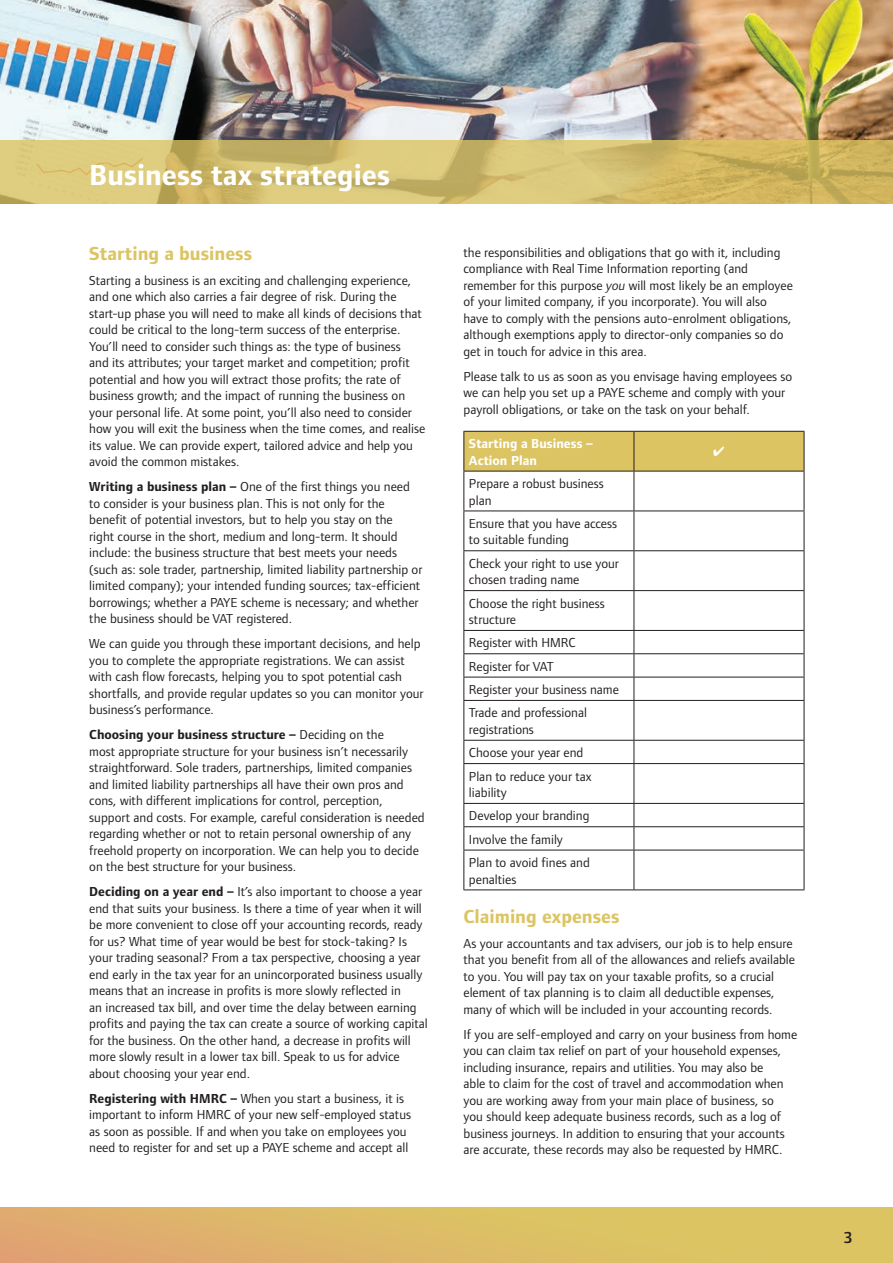
<style>
.page{position:relative;width:893px;height:1263px;background:#fff}
.page>*{position:absolute;margin:0;border:0;box-sizing:border-box;transform-origin:0 0}
.t1{font:700 30px "Foundry Form Sans";color:#fff}
.t2{font:700 19.5px "Foundry Form Sans";color:#dcc462}
.t3{font:600 16.5px "Foundry Form Sans";color:#231f20}
.t4{font:13.5px/16.5px "Foundry Form Sans";color:#231f20}
.t5{font:700 13.5px/16.5px "Foundry Form Sans";color:#fff}
.s1{font-weight:700}
.s2{font-style:italic}
</style>
<div class="page">
<div style="left:0;top:1208px;width:893px;height:55px;background:linear-gradient(to right,#e0a971,#dbcb5f)"></div>
<img style="left:0;top:0;width:893px;height:140px">
<svg style="left:0;top:140px;width:893px;height:64px;background:#d2bd6e"></svg>
<hr style="left:463px;top:471px;width:1px;height:40px;background:#231f20">
<hr style="left:804px;top:471px;width:1px;height:40px;background:#231f20">
<hr style="left:463px;top:511px;width:1px;height:39px;background:#231f20">
<hr style="left:804px;top:511px;width:1px;height:39px;background:#231f20">
<hr style="left:463px;top:551px;width:1px;height:39px;background:#231f20">
<hr style="left:804px;top:551px;width:1px;height:39px;background:#231f20">
<hr style="left:463px;top:591px;width:1px;height:39px;background:#231f20">
<hr style="left:804px;top:591px;width:1px;height:39px;background:#231f20">
<svg style="left:463px;top:631px;width:1px;height:69px"></svg>
<svg style="left:804px;top:631px;width:1px;height:69px"></svg>
<hr style="left:463px;top:701px;width:1px;height:39px;background:#231f20">
<hr style="left:804px;top:701px;width:1px;height:39px;background:#231f20">
<svg style="left:463px;top:741px;width:1px;height:22px"></svg>
<svg style="left:804px;top:741px;width:1px;height:22px"></svg>
<hr style="left:463px;top:764px;width:1px;height:39px;background:#231f20">
<hr style="left:804px;top:764px;width:1px;height:39px;background:#231f20">
<svg style="left:463px;top:804px;width:1px;height:46px"></svg>
<svg style="left:804px;top:804px;width:1px;height:46px"></svg>
<hr style="left:463px;top:850px;width:1px;height:39px;background:#231f20">
<hr style="left:804px;top:850px;width:1px;height:39px;background:#231f20">
<hr style="left:463px;top:889px;width:171px;height:1px;background:#231f20">
<hr style="left:634px;top:889px;width:170px;height:1px;background:#231f20">
<hr style="left:634px;top:471px;width:1px;height:40px;background:#231f20">
<hr style="left:463px;top:511px;width:171px;height:1px;background:#231f20">
<hr style="left:634px;top:511px;width:170px;height:1px;background:#231f20">
<hr style="left:634px;top:511px;width:1px;height:39px;background:#231f20">
<hr style="left:463px;top:550px;width:171px;height:1px;background:#231f20">
<hr style="left:634px;top:550px;width:170px;height:1px;background:#231f20">
<hr style="left:634px;top:551px;width:1px;height:39px;background:#231f20">
<hr style="left:463px;top:590px;width:171px;height:1px;background:#231f20">
<hr style="left:634px;top:590px;width:170px;height:1px;background:#231f20">
<hr style="left:634px;top:591px;width:1px;height:39px;background:#231f20">
<hr style="left:463px;top:630px;width:171px;height:1px;background:#231f20">
<hr style="left:634px;top:630px;width:170px;height:1px;background:#231f20">
<hr style="left:463px;top:653px;width:171px;height:1px;background:#231f20">
<hr style="left:634px;top:653px;width:170px;height:1px;background:#231f20">
<hr style="left:463px;top:677px;width:171px;height:1px;background:#231f20">
<hr style="left:634px;top:677px;width:170px;height:1px;background:#231f20">
<svg style="left:634px;top:631px;width:1px;height:69px"></svg>
<hr style="left:463px;top:700px;width:171px;height:1px;background:#231f20">
<hr style="left:634px;top:700px;width:170px;height:1px;background:#231f20">
<hr style="left:634px;top:701px;width:1px;height:39px;background:#231f20">
<hr style="left:463px;top:740px;width:171px;height:1px;background:#231f20">
<hr style="left:634px;top:740px;width:170px;height:1px;background:#231f20">
<svg style="left:634px;top:741px;width:1px;height:22px"></svg>
<hr style="left:463px;top:763px;width:171px;height:1px;background:#231f20">
<hr style="left:634px;top:763px;width:170px;height:1px;background:#231f20">
<hr style="left:634px;top:764px;width:1px;height:39px;background:#231f20">
<hr style="left:463px;top:803px;width:171px;height:1px;background:#231f20">
<hr style="left:634px;top:803px;width:170px;height:1px;background:#231f20">
<hr style="left:463px;top:826px;width:171px;height:1px;background:#231f20">
<hr style="left:634px;top:826px;width:170px;height:1px;background:#231f20">
<svg style="left:634px;top:804px;width:1px;height:46px"></svg>
<hr style="left:463px;top:850px;width:171px;height:1px;background:#231f20">
<hr style="left:634px;top:850px;width:170px;height:1px;background:#231f20">
<hr style="left:634px;top:850px;width:1px;height:39px;background:#231f20">
<hr style="left:463px;top:431px;width:171px;height:1px;background:#231f20">
<hr style="left:463px;top:432px;width:1px;height:39px;background:#231f20">
<hr style="left:804px;top:432px;width:1px;height:39px;background:#231f20">
<hr style="left:463px;top:471px;width:171px;height:1px;background:#231f20">
<hr style="left:634px;top:471px;width:170px;height:1px;background:#231f20">
<div style="left:464px;top:431px;width:340px;height:40px;background:#dcc462"></div>
<h1 class="t1" style="left:89px;top:158px;width:302px">Business tax strategies</h1>
<h2 class="t2" style="left:89px;top:242px;width:164px">Starting a business</h2>
<p class="t4" style="left:89px;top:272px;width:338px">Starting a business is an exciting and challenging experience, and one which also carries a fair degree of risk. During the start-up phase you will need to make all kinds of decisions that could be critical to the long-term success of the enterprise.<br>You’ll need to consider such things as: the type of business<br>and its attributes; your target market and competition; profit potential and how you will extract those profits; the rate of business growth; and the impact of running the business on your personal life. At some point, you’ll also need to consider how you will exit the business when the time comes, and realise its value. We can provide expert, tailored advice and help you avoid the common mistakes.</p>
<p class="t4" style="left:89px;top:478px;width:335px"><span class="s1">Writing a business plan –</span> One of the first things you need to consider is your business plan. This is not only for the benefit of potential investors, but to help you stay on the<br>right course in the short, medium and long-term. It should include: the business structure that best meets your needs (such as: sole trader, partnership, limited liability partnership or limited company); your intended funding sources; tax-efficient borrowings; whether a PAYE scheme is necessary; and whether the business should be VAT registered.</p>
<p class="t4" style="left:89px;top:635px;width:336px">We can guide you through these important decisions, and help you to complete the appropriate registrations. We can assist with cash flow forecasts, helping you to spot potential cash shortfalls, and provide regular updates so you can monitor your business’s performance.</p>
<p class="t4" style="left:89px;top:726px;width:337px"><span class="s1">Choosing your business structure –</span> Deciding on the<br>most appropriate structure for your business isn’t necessarily straightforward. Sole traders, partnerships, limited companies and limited liability partnerships all have their own pros and cons, with different implications for control, perception, support and costs. For example, careful consideration is needed regarding whether or not to retain personal ownership of any freehold property on incorporation. We can help you to decide on the best structure for your business.</p>
<p class="t4" style="left:89px;top:883px;width:340px"><span class="s1">Deciding on a year end –</span> It’s also important to choose a year end that suits your business. Is there a time of year when it will be more convenient to close off your accounting records, ready for us? What time of year would be best for stock-taking? Is your trading seasonal? From a tax perspective, choosing a year end early in the tax year for an unincorporated business usually means that an increase in profits is more slowly reflected in<br>an increased tax bill, and over time the delay between earning profits and paying the tax can create a source of working capital for the business. On the other hand, a decrease in profits will more slowly result in a lower tax bill. Speak to us for advice about choosing your year end.</p>
<p class="t4" style="left:89px;top:1090px;width:323px"><span class="s1">Registering with HMRC –</span> When you start a business, it is important to inform HMRC of your new self-employed status as soon as possible. If and when you take on employees you need to register for and set up a PAYE scheme and accept all</p>
<p class="t4" style="left:463px;top:244px;width:331px">the responsibilities and obligations that go with it, including compliance with Real Time Information reporting (and remember for this purpose <span class="s2">you</span> will most likely be an employee of your limited company, if you incorporate). You will also have to comply with the pensions auto-enrolment obligations, although exemptions apply to director-only companies so do get in touch for advice in this area.</p>
<p class="t4" style="left:463px;top:368px;width:330px">Please talk to us as soon as you envisage having employees so we can help you set up a PAYE scheme and comply with your payroll obligations, or take on the task on your behalf.</p>
<p class="t5" style="left:469px;top:435px;width:125px">Starting a Business –<br>Action Plan</p>
<p class="t4" style="left:469px;top:475px;width:136px">Prepare a robust business plan</p>
<p class="t4" style="left:469px;top:515px;width:150px">Ensure that you have access to suitable funding</p>
<p class="t4" style="left:469px;top:555px;width:151px">Check your right to use your chosen trading name</p>
<p class="t4" style="left:469px;top:595px;width:137px">Choose the right business structure</p>
<p class="t4" style="left:469px;top:631px;width:151px;line-height:23.4px">Register with HMRC<br>Register for VAT<br>Register your business name<br>Trade and professional</p>
<p class="t4" style="left:469px;top:717px;width:124px;line-height:23.4px">registrations<br>Choose your year end<br>Plan to reduce your tax</p>
<p class="t4" style="left:469px;top:781px;width:122px;line-height:23.4px">liability<br>Develop your branding<br>Involve the family<br>Plan to avoid fines and</p>
<p class="t4" style="left:469px;top:871px;width:49px">penalties</p>
<h2 class="t2" style="left:463px;top:905px;width:158px">Claiming expenses</h2>
<p class="t4" style="left:463px;top:935px;width:333px">As your accountants and tax advisers, our job is to help ensure that you benefit from all of the allowances and reliefs available to you. You will pay tax on your taxable profits, so a crucial element of tax planning is to claim all deductible expenses, many of which will be included in your accounting records.</p>
<p class="t4" style="left:463px;top:1026px;width:335px">If you are self-employed and carry on your business from home you can claim tax relief on part of your household expenses, including insurance, repairs and utilities. You may also be<br>able to claim for the cost of travel and accommodation when you are working away from your main place of business, so<br>you should keep adequate business records, such as a log of business journeys. In addition to ensuring that your accounts are accurate, these records may also be requested by HMRC.</p>
<p class="t3" style="left:844px;top:1228px;width:10px">3</p>
</div>
